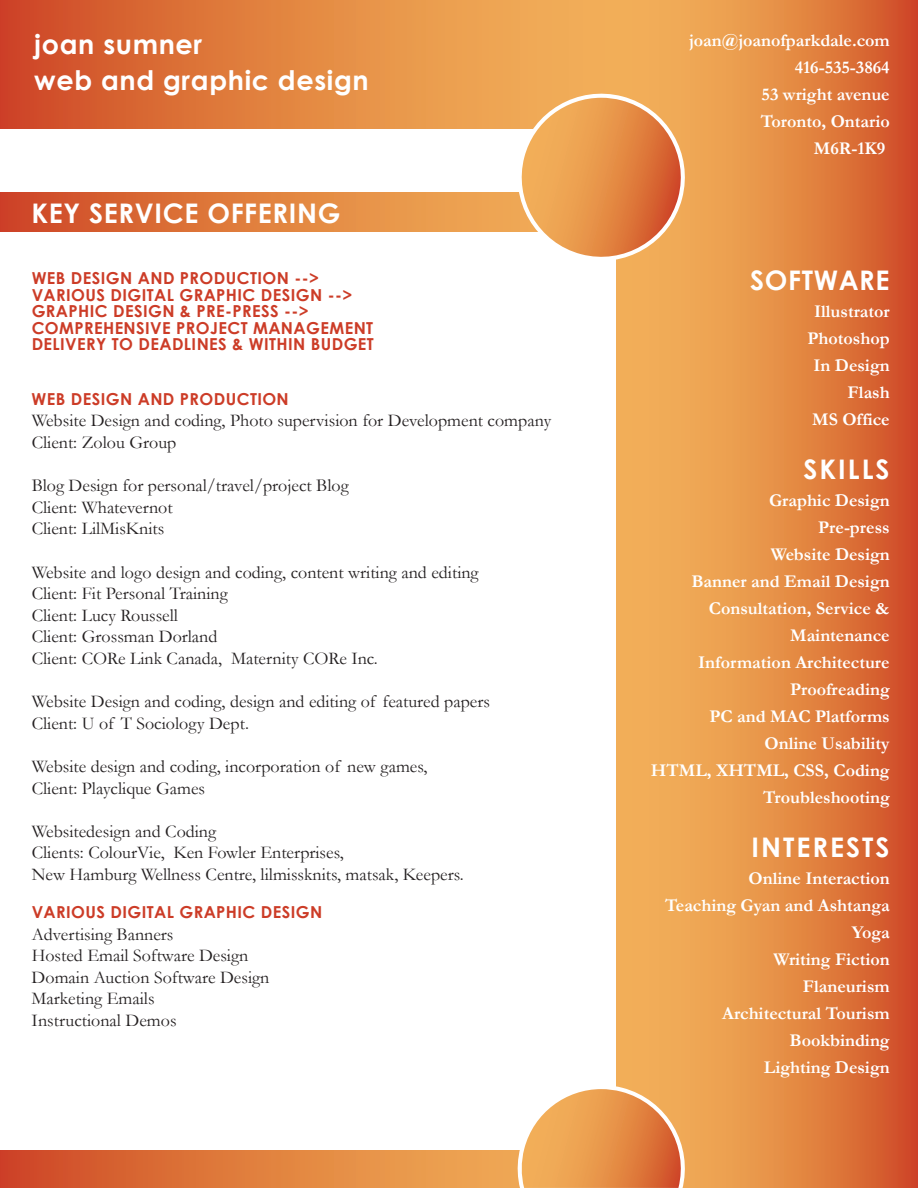
<style>
.page{position:relative;width:918px;height:1188px;background:#fff}
.page>*{position:absolute;margin:0;border:0;box-sizing:border-box;transform-origin:0 0}
.t1{font:700 27px/36px "Century Gothic";letter-spacing:.025em;color:#fff}
.t2{font:700 27px "Century Gothic";letter-spacing:.075em;color:#fff}
.t3{font:18px/21.6px "Garamond";color:#231f20}
.t4{font:700 18px/27px "Garamond";color:#fff;text-align:right}
.t5{font:700 16.5px/16.5px "Century Gothic";letter-spacing:.025em;color:#cc3c27}
</style>
<div class="page">
<div style="left:0;top:0;width:616px;height:128px;background:linear-gradient(to right,#cf4d27,#f5bb5d)"></div>
<svg style="left:0;top:1150px;width:509px;height:38px;background:#df7b3d"></svg>
<svg style="left:0;top:192px;width:509px;height:39px;background:#df7b3d"></svg>
<svg style="left:616px;top:0;width:302px;height:1188px;background:#e48844"></svg>
<svg style="left:509px;top:85px;width:185px;height:185px;background:#eca667"></svg>
<svg style="left:509px;top:1076px;width:185px;height:112px"></svg>
<h1 class="t1" style="left:34px;top:26px;width:336px">joan sumner<br>web and graphic design</h1>
<p class="t4" style="left:689px;top:26px;width:202px">joan@joanofparkdale.com<br>416-535-3864<br>53 wright avenue<br>Toronto, Ontario<br>M6R-1K9</p>
<h1 class="t1" style="left:32px;top:194px;width:311px">KEY SERVICE OFFERING</h1>
<p class="t5" style="left:32px;top:270px;width:344px">WEB DESIGN AND PRODUCTION --&gt; VARIOUS DIGITAL GRAPHIC DESIGN --&gt; GRAPHIC DESIGN &amp; PRE-PRESS --&gt; COMPREHENSIVE PROJECT MANAGEMENT DELIVERY TO DEADLINES &amp; WITHIN BUDGET</p>
<p class="t5" style="left:32px;top:390px;width:259px">WEB DESIGN AND PRODUCTION</p>
<p class="t3" style="left:32px;top:410px;width:521px">Website Design and coding, Photo supervision for Development company<br>Client: Zolou Group</p>
<p class="t3" style="left:32px;top:475px;width:319px">Blog Design for personal/travel/project Blog<br>Client: Whatevernot<br>Client: LilMisKnits</p>
<p class="t3" style="left:32px;top:561px;width:449px">Website and logo design and coding, content writing and editing Client: Fit Personal Training<br>Client: Lucy Roussell<br>Client: Grossman Dorland<br>Client: CORe Link Canada, Maternity CORe Inc.</p>
<p class="t3" style="left:32px;top:691px;width:460px">Website Design and coding, design and editing of featured papers<br>Client: U of T Sociology Dept.</p>
<p class="t3" style="left:32px;top:755px;width:397px">Website design and coding, incorporation of new games,<br>Client: Playclique Games</p>
<p class="t3" style="left:32px;top:820px;width:433px">Websitedesign and Coding<br>Clients: ColourVie, Ken Fowler Enterprises,<br>New Hamburg Wellness Centre, lilmissknits, matsak, Keepers.</p>
<p class="t5" style="left:32px;top:903px;width:292px">VARIOUS DIGITAL GRAPHIC DESIGN</p>
<p class="t3" style="left:32px;top:923px;width:239px">Advertising Banners<br>Hosted Email Software Design<br>Domain Auction Software Design<br>Marketing Emails<br>Instructional Demos</p>
<h1 class="t1" style="left:750px;top:261px;width:141px">SOFTWARE</h1>
<p class="t4" style="left:808px;top:297px;width:84px">Illustrator<br>Photoshop<br>In Design<br>Flash<br>MS Office</p>
<h1 class="t1" style="left:803px;top:450px;width:88px">SKILLS</h1>
<p class="t4" style="left:651px;top:486px;width:240px">Graphic Design<br>Pre-press<br>Website Design<br>Banner and Email Design<br>Consultation, Service &amp;<br>Maintenance<br>Information Architecture<br>Proofreading<br>PC and MAC Platforms<br>Online Usability<br>HTML, XHTML, CSS, Coding<br>Troubleshooting</p>
<h1 class="t2" style="left:752px;top:830px;width:140px">INTERESTS</h1>
<p class="t4" style="left:665px;top:864px;width:226px">Online Interaction<br>Teaching Gyan and Ashtanga<br>Yoga<br>Writing Fiction<br>Flaneurism<br>Architectural Tourism<br>Bookbinding<br>Lighting Design</p>
</div>
